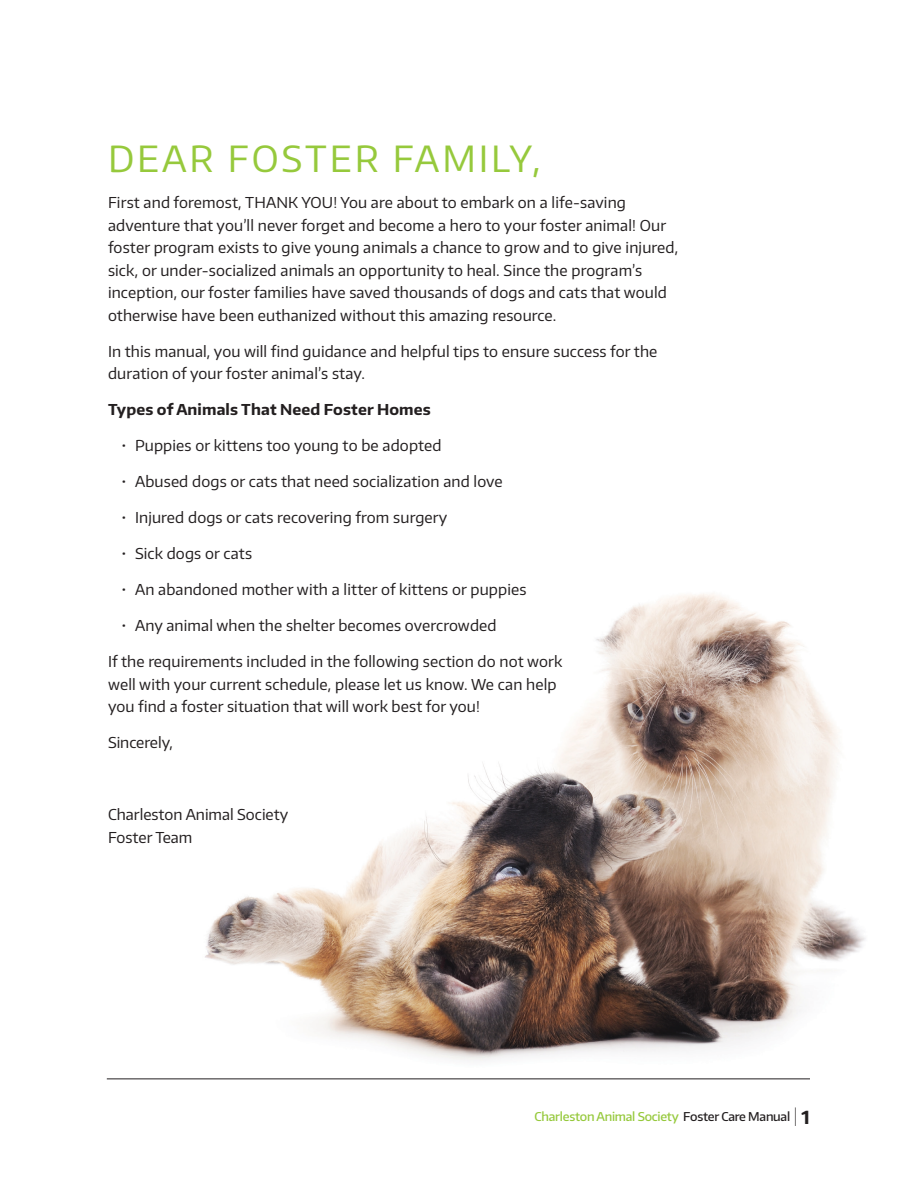
<style>
.page{position:relative;width:918px;height:1188px;background:#fff}
.page>*{position:absolute;margin:0;border:0;box-sizing:border-box;transform-origin:0 0}
.t1{font:36px "Encode Sans";letter-spacing:.08em;color:#96c93c}
.t2{font:15px/22.5px "Encode Sans";letter-spacing:.01em;color:#231f20}
.t3{font:700 15px "Encode Sans";letter-spacing:.01em;color:#231f20}
.t4{font:500 12.15px "Encode Sans";letter-spacing:-.02em;color:#96c93c}
.s1{color:#231f20}
.s2{font-size:18.15px;color:#231f20}
.s3{font-weight:700;font-size:18px;color:#231f20}
</style>
<div class="page">
<img style="left:170px;top:593px;width:696px;height:487px">
<hr style="left:107px;top:1078px;width:703px;height:1px;background:#231f20">
<h1 class="t1" style="left:108px;top:135px;width:434px">DEAR FOSTER FAMILY,</h1>
<p class="t2" style="left:108px;top:191px;width:572px">First and foremost, THANK YOU! You are about to embark on a life-saving adventure that you’ll never forget and become a hero to your foster animal! Our foster program exists to give young animals a chance to grow and to give injured, sick, or under-socialized animals an opportunity to heal. Since the program’s inception, our foster families have saved thousands of dogs and cats that would otherwise have been euthanized without this amazing resource.</p>
<p class="t2" style="left:108px;top:339px;width:551px">In this manual, you will find guidance and helpful tips to ensure success for the duration of your foster animal’s stay.</p>
<p class="t3" style="left:108px;top:400px;width:324px">Types of Animals That Need Foster Homes</p>
<p class="t2" style="left:122px;top:434px;width:322px">• Puppies or kittens too young to be adopted</p>
<p class="t2" style="left:122px;top:470px;width:383px">• Abused dogs or cats that need socialization and love</p>
<p class="t2" style="left:122px;top:506px;width:327px">• Injured dogs or cats recovering from surgery</p>
<p class="t2" style="left:122px;top:542px;width:132px">• Sick dogs or cats</p>
<p class="t2" style="left:122px;top:578px;width:407px">• An abandoned mother with a litter of kittens or puppies</p>
<p class="t2" style="left:122px;top:614px;width:377px">• Any animal when the shelter becomes overcrowded</p>
<p class="t2" style="left:108px;top:650px;width:456px">If the requirements included in the following section do not work well with your current schedule, please let us know. We can help you find a foster situation that will work best for you!</p>
<p class="t2" style="left:108px;top:731px;width:67px">Sincerely,</p>
<p class="t2" style="left:108px;top:803px;width:182px">Charleston Animal Society<br>Foster Team</p>
<p class="t4" style="left:534px;top:1108px;width:277px">Charleston Animal Society <span class="s1">Foster Care Manual</span> <span class="s2">|</span> <span class="s3">1</span></p>
</div>
